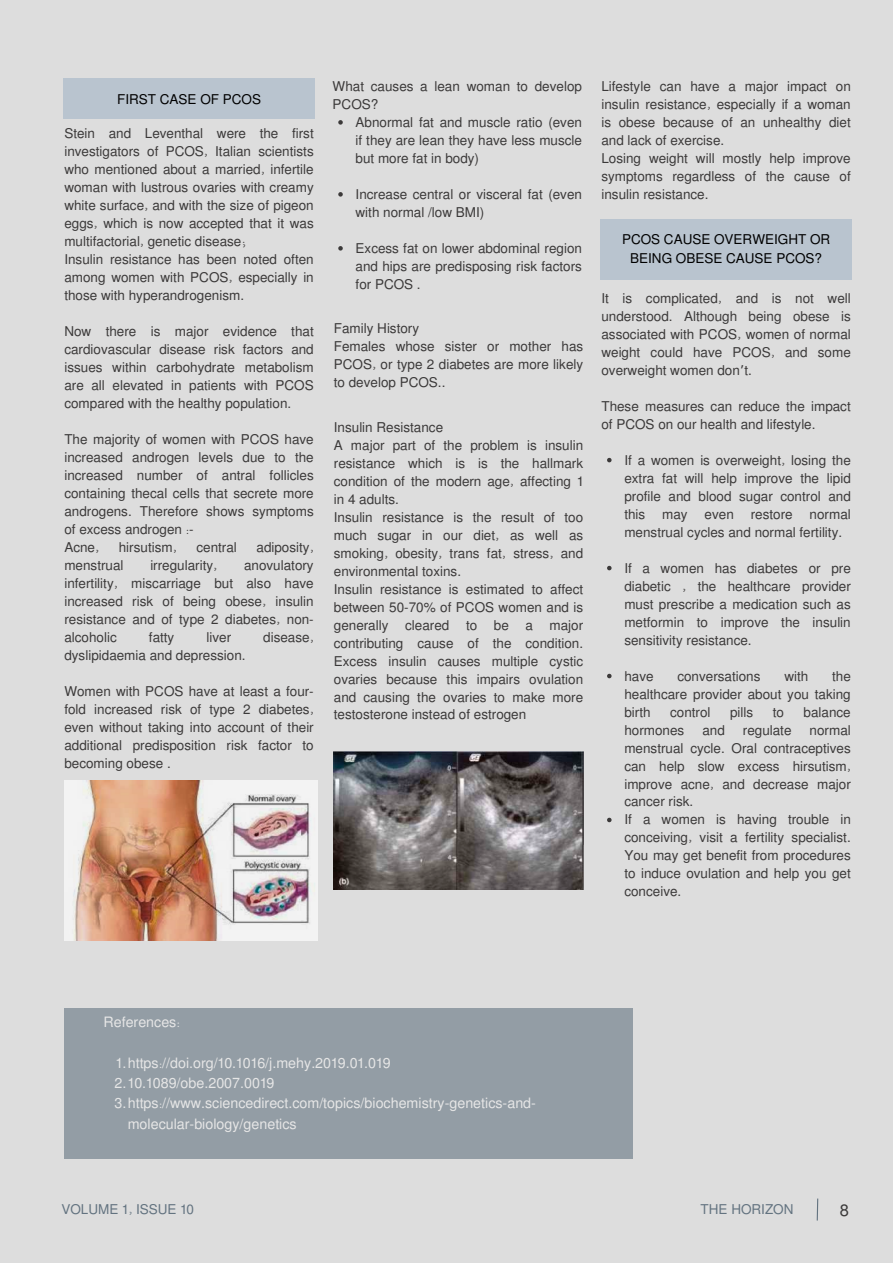
<style>
.page{position:relative;width:893px;height:1264px;background:#fff}
.page>*{position:absolute;margin:0;border:0;box-sizing:border-box;transform-origin:0 0}
.t1{font:16.5px "Mukti";color:#3b3939}
.t2{font:14.25px/20.2px "Mukti";color:#e6e6e6}
.t3{font:13.5px/18px "Mukti";color:#3b3939;text-align:justify}
.t4{font:13.5px/18.8px "Mukti";color:#000;text-align:center}
.t5{font:13.5px "Mukti";color:#637380}
.s1{font-family:"Noto Sans Gurmukhi"}
</style>
<div class="page">
<div style="left:0;top:0;width:892px;height:1262px;background:#ddd"></div>
<hr style="left:816px;top:1198px;width:2px;height:22px;background:#637380">
<div style="left:64px;top:1008px;width:568px;height:150px;background:#939da5"></div>
<img style="left:64px;top:780px;width:253px;height:160px">
<svg style="left:607px;top:458px;width:4px;height:4px"></svg>
<svg style="left:607px;top:566px;width:4px;height:4px"></svg>
<svg style="left:607px;top:673px;width:4px;height:5px"></svg>
<svg style="left:607px;top:817px;width:4px;height:5px"></svg>
<img style="left:334px;top:752px;width:249px;height:137px">
<div style="left:63px;top:79px;width:252px;height:40px;background:#b9c4cf"></div>
<div style="left:600px;top:219px;width:252px;height:60px;background:#b9c4cf"></div>
<svg style="left:338px;top:120px;width:5px;height:5px"></svg>
<svg style="left:338px;top:192px;width:5px;height:5px"></svg>
<svg style="left:338px;top:246px;width:5px;height:4px"></svg>
<p class="t4" style="left:117px;top:89px;width:145px">FIRST CASE OF PCOS</p>
<p class="t3" style="left:64px;top:123px;width:251px">Stein and Leventhal were the first investigators of PCOS, Italian scientists who mentioned about a married, infertile woman with lustrous ovaries with creamy white surface, and with the size of pigeon eggs, which is now accepted that it was multifactorial, genetic disease;</p>
<p class="t3" style="left:64px;top:249px;width:251px">Insulin resistance has been noted often among women with PCOS, especially in those with hyperandrogenism.</p>
<p class="t3" style="left:64px;top:321px;width:251px">Now there is major evidence that cardiovascular disease risk factors and issues within carbohydrate metabolism are all elevated in patients with PCOS compared with the healthy population.</p>
<p class="t3" style="left:64px;top:429px;width:251px">The majority of women with PCOS have increased androgen levels due to the increased number of antral follicles containing thecal cells that secrete more androgens. Therefore shows symptoms of excess androgen :-</p>
<p class="t3" style="left:64px;top:537px;width:36px">Acne,</p>
<p class="t3" style="left:119px;top:537px;width:59px">hirsutism,</p>
<p class="t3" style="left:196px;top:537px;width:42px">central</p>
<p class="t3" style="left:256px;top:537px;width:59px">adiposity,</p>
<p class="t3" style="left:64px;top:555px;width:61px">menstrual</p>
<p class="t3" style="left:150px;top:555px;width:68px">irregularity,</p>
<p class="t3" style="left:64px;top:555px;width:251px;text-indent:180px">anovulatory infertility, miscarriage but also have increased risk of being obese, insulin resistance and of type 2 diabetes, non&shy;alcoholic</p>
<p class="t3" style="left:149px;top:627px;width:27px">fatty</p>
<p class="t3" style="left:206px;top:627px;width:26px">liver</p>
<p class="t3" style="left:263px;top:627px;width:52px">disease,</p>
<p class="t3" style="left:64px;top:645px;width:183px">dyslipidaemia and depression.</p>
<p class="t3" style="left:64px;top:681px;width:251px">Women with PCOS have at least a four&shy;fold increased risk of type 2 diabetes, even without taking into account of their additional predisposition risk factor to becoming obese .</p>
<p class="t3" style="left:332px;top:76px;width:251px">What causes a lean woman to develop<br>PCOS?</p>
<p class="t3" style="left:601px;top:76px;width:251px">Lifestyle can have a major impact on insulin resistance, especially if a woman is obese because of an unhealthy diet and lack of exercise.</p>
<p class="t3" style="left:601px;top:148px;width:251px">Losing weight will mostly help improve symptoms regardless of the cause of insulin resistance.</p>
<p class="t3" style="left:355px;top:112px;width:228px">Abnormal fat and muscle ratio (even if they are lean they have less muscle but more fat in body)</p>
<p class="t3" style="left:355px;top:184px;width:228px">Increase central or visceral fat (even with normal /low BMI)</p>
<p class="t3" style="left:355px;top:238px;width:228px">Excess fat on lower abdominal region and hips are predisposing risk factors for PCOS .</p>
<p class="t4" style="left:622px;top:229px;width:210px">PCOS CAUSE OVERWEIGHT OR<br>BEING OBESE CAUSE PCOS?</p>
<p class="t3" style="left:334px;top:319px;width:87px">Family History</p>
<p class="t3" style="left:334px;top:337px;width:251px">Females whose sister or mother has PCOS, or type 2 diabetes are more likely to develop PCOS..</p>
<p class="t3" style="left:334px;top:417px;width:111px">Insulin Resistance</p>
<p class="t3" style="left:334px;top:435px;width:251px">A major part of the problem is insulin resistance which is is the hallmark condition of the modern age, affecting 1 in 4 adults.</p>
<p class="t3" style="left:334px;top:507px;width:251px">Insulin resistance is the result of too much sugar in our diet, as well as smoking, obesity, trans fat, stress, and environmental toxins.</p>
<p class="t3" style="left:334px;top:579px;width:251px">Insulin resistance is estimated to affect between 50-70% of PCOS women and is generally cleared to be a major contributing cause of the condition.<br>Excess insulin causes multiple cystic ovaries because this impairs ovulation and causing the ovaries to make more testosterone instead of estrogen</p>
<p class="t3" style="left:601px;top:288px;width:251px">It is complicated, and is not well understood. Although being obese is associated with PCOS, women of normal weight could have PCOS, and some overweight women don<span class="s1">’</span>t.</p>
<p class="t3" style="left:601px;top:396px;width:251px">These measures can reduce the impact of PCOS on our health and lifestyle.</p>
<p class="t3" style="left:624px;top:450px;width:228px">If a women is overweight, losing the extra fat will help improve the lipid profile and blood sugar control and this</p>
<p class="t3" style="left:624px;top:504px;width:228px;text-indent:185px">normal menstrual cycles and normal fertility.</p>
<p class="t3" style="left:624px;top:558px;width:228px">If a women has diabetes or pre diabetic , the healthcare provider must prescribe a medication such as metformin to improve the insulin sensitivity resistance.</p>
<p class="t3" style="left:624px;top:666px;width:31px">have</p>
<p class="t3" style="left:677px;top:666px;width:85px">conversations</p>
<p class="t3" style="left:784px;top:666px;width:25px">with</p>
<p class="t3" style="left:662px;top:504px;width:27px">may</p>
<p class="t3" style="left:704px;top:504px;width:31px">even</p>
<p class="t3" style="left:750px;top:504px;width:43px">restore</p>
<p class="t3" style="left:624px;top:666px;width:228px;text-indent:208px">the healthcare provider about you taking birth</p>
<p class="t3" style="left:670px;top:702px;width:42px">control</p>
<p class="t3" style="left:730px;top:702px;width:25px">pills</p>
<p class="t3" style="left:772px;top:702px;width:13px">to</p>
<p class="t3" style="left:803px;top:702px;width:49px">balance</p>
<p class="t3" style="left:624px;top:720px;width:61px">hormones</p>
<p class="t3" style="left:702px;top:720px;width:24px">and</p>
<p class="t3" style="left:742px;top:720px;width:50px">regulate</p>
<p class="t3" style="left:624px;top:720px;width:228px;text-indent:185px">normal menstrual cycle. Oral contraceptives can help slow excess hirsutism, improve acne, and decrease major cancer risk.</p>
<p class="t3" style="left:624px;top:810px;width:228px">If a women is having trouble in conceiving, visit a fertility specialist.<br>You may get benefit from procedures to induce ovulation and help you get conceive.</p>
<p class="t2" style="left:103px;top:1011px;width:78px">References:</p>
<p class="t2" style="left:116px;top:1051px;width:276px">1.https://doi.org/10.1016/j.mehy.2019.01.019</p>
<p class="t2" style="left:114px;top:1072px;width:162px">2.10.1089/obe.2007.0019</p>
<p class="t2" style="left:128px;top:1092px;width:409px;text-indent:-13px">3.https://www.sciencedirect.com/topics/biochemistry-genetics-and&shy;molecular-biology/genetics</p>
<p class="t5" style="left:61px;top:1199px;width:134px">VOLUME 1, ISSUE 10</p>
<p class="t5" style="left:700px;top:1199px;width:94px">THE HORIZON</p>
<p class="t1" style="left:839px;top:1198px;width:11px">8</p>
</div>
